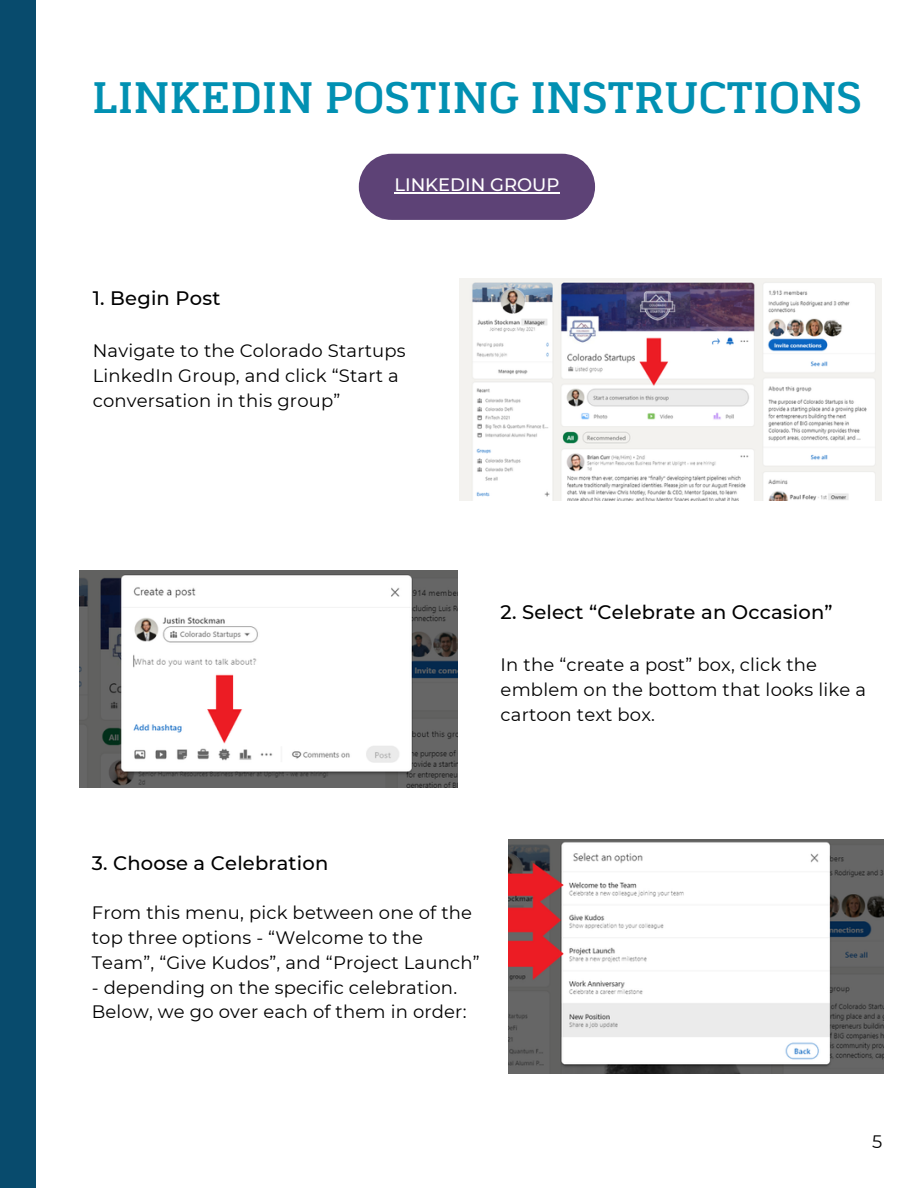
<style>
.page{position:relative;width:918px;height:1188px;background:#fff}
.page>*{position:absolute;margin:0;border:0;box-sizing:border-box;transform-origin:0 0}
.t1{font:42.75px "RTL Jannah Medium";color:#0190b2}
.t2{font:500 19.5px "Montserrat";letter-spacing:.01em;color:#000}
.t3{font:18px/24.8px "Montserrat";letter-spacing:.01em;color:#000}
.t4{font:500 18px "Montserrat";color:#fffefe}
</style>
<div class="page">
<div style="left:0;top:0;width:36px;height:1188px;background:#084b6d"></div>
<div style="left:359px;top:154px;width:236px;height:66px;background:#5d4276;border-radius:33px"></div>
<img style="left:459px;top:279px;width:423px;height:221px">
<img style="left:79px;top:571px;width:378px;height:217px">
<img style="left:509px;top:840px;width:374px;height:234px">
<hr style="left:394px;top:192px;width:166px;height:2px;background:#fffefe">
<p class="t1" style="left:92px;top:70px;width:771px">LINKEDIN POSTING INSTRUCTIONS</p>
<p class="t4" style="left:394px;top:174px;width:167px">LINKEDIN GROUP</p>
<p class="t2" style="left:93px;top:287px;width:129px">1. Begin Post</p>
<p class="t3" style="left:93px;top:338px;width:314px">Navigate to the Colorado Startups<br>LinkedIn Group, and click “Start a conversation in this group”</p>
<p class="t2" style="left:501px;top:601px;width:334px">2. Select “Celebrate an Occasion”</p>
<p class="t3" style="left:501px;top:652px;width:367px">In the “create a post” box, click the emblem on the bottom that looks like a cartoon text box.</p>
<p class="t2" style="left:92px;top:851px;width:238px">3. Choose a Celebration</p>
<p class="t3" style="left:92px;top:901px;width:389px">From this menu, pick between one of the top three options - “Welcome to the<br>Team”, “Give Kudos”, and “Project Launch”</p>
<p class="t3" style="left:92px;top:975px;width:367px">- depending on the specific celebration.</p>
<p class="t3" style="left:92px;top:1000px;width:376px">Below, we go over each of them in order:</p>
<p class="t3" style="left:872px;top:1130px;width:12px">5</p>
</div>
